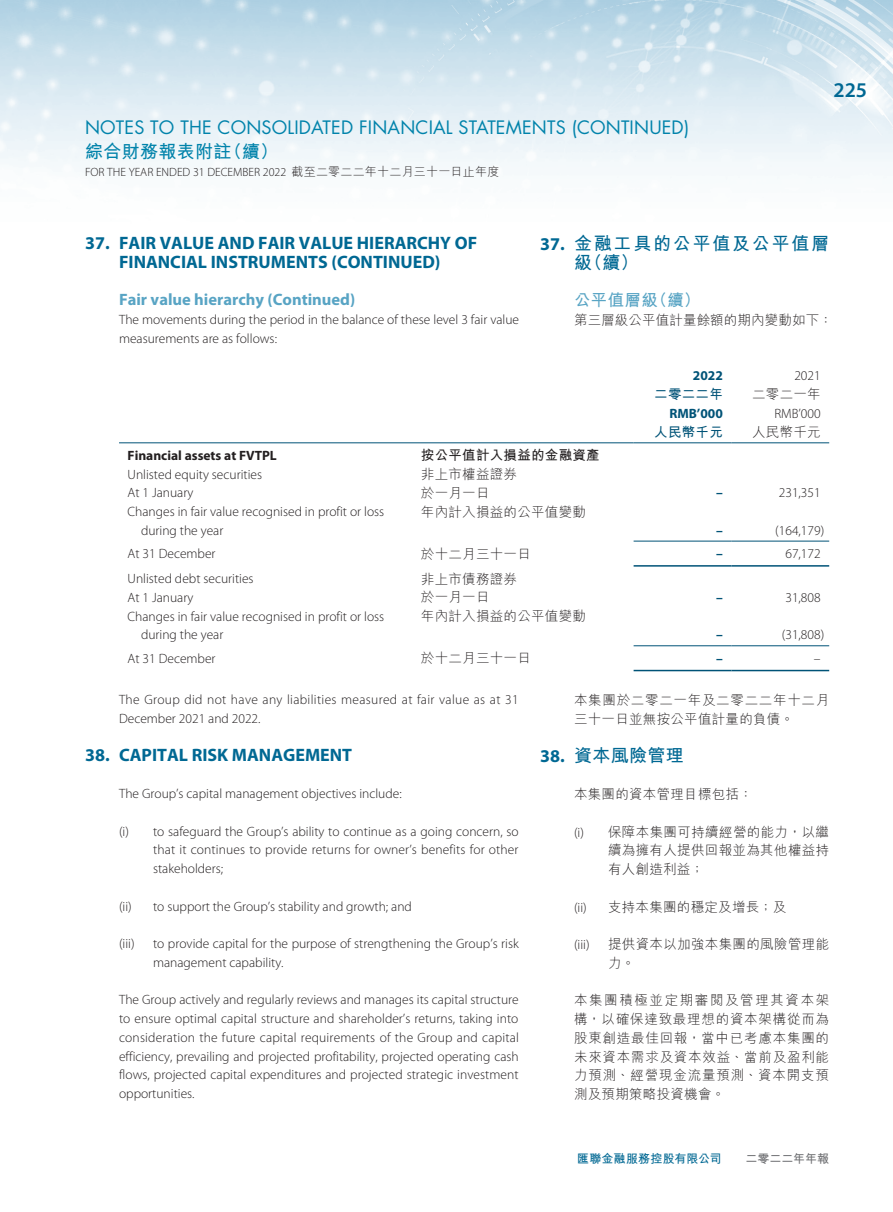
<style>
.page{position:relative;width:893px;height:1212px;background:#fff}
.page>*{position:absolute;margin:0;border:0;box-sizing:border-box;transform-origin:0 0}
.t1{font:600 21px "Myriad Pro";color:#006893}
._01_H1_E{font:700 18px/18.8px "Myriad Pro";color:#006893;text-align:center}
.t2{font:18px "Futura Std";letter-spacing:.01em;color:#0183ab}
._001_H1_C{font:700 18px/18.8px "M Hei HK";letter-spacing:.1em;color:#006893}
.t3{font:700 18px "M Hei HK";letter-spacing:.02em;color:#0183ab}
._02_H2_E{font:700 16.5px "Myriad Pro";color:#58a4c4}
._002_H2_C{font:700 16.5px "M Hei HK";letter-spacing:.02em;color:#58a4c4}
._00_txt_E{font:300 13.5px/18.8px "Myriad Pro";color:#231f20}
._50_Table_txt{font:300 13.5px "Myriad Pro";color:#231f20}
._000_txt_C{font:300 13.5px/18.8px "M Hei HK";letter-spacing:.025em;color:#231f20;text-align:justify}
._00_txt_E-2{font:300 13.5px/18.8px "Myriad Pro";letter-spacing:.025em;color:#231f20}
._50_Table_txt-2{font:300 13.5px "M Hei HK";letter-spacing:.02em;color:#231f20}
._000_txt_C-2{font:300 13.5px/18.8px "M Hei HK";letter-spacing:.055em;color:#231f20}
._50_Table_txt-3{font:700 13.5px "Myriad Pro";color:#231f20}
._50_Table_txt-4{font:700 13.5px "Myriad Pro";color:#005377}
._50_Table_txt-5{font:700 13.5px "M Hei HK";letter-spacing:.02em;color:#231f20}
._50_Table_txt-6{font:700 13.5px "M Hei HK";letter-spacing:.02em;color:#005377}
._000_txt_C-3{font:300 13.5px "Myriad Pro";color:#231f20}
.t4{font:300 12px "Myriad Pro";color:#231f20}
.t5{font:700 12px "M Hei HK";color:#006893}
.t6{font:700 12px "M Hei HK";letter-spacing:-.005em;color:#6c6d70}
.s1{font-family:"M Hei HK"}
.s2{font-family:"Myriad Pro"}
</style>
<div class="page">
<img style="left:0;top:0;width:893px;height:672px">
<hr style="left:119px;top:442px;width:302px;height:1px;background:#005377">
<hr style="left:421px;top:442px;width:213px;height:1px;background:#005377">
<hr style="left:634px;top:442px;width:97px;height:1px;background:#005377">
<hr style="left:731px;top:442px;width:98px;height:1px;background:#005377">
<hr style="left:634px;top:541px;width:97px;height:1px;background:#005377">
<hr style="left:731px;top:541px;width:98px;height:1px;background:#005377">
<hr style="left:634px;top:565px;width:97px;height:2px;background:#005377">
<hr style="left:731px;top:565px;width:98px;height:2px;background:#005377">
<hr style="left:634px;top:645px;width:97px;height:1px;background:#005377">
<hr style="left:731px;top:645px;width:98px;height:1px;background:#005377">
<hr style="left:634px;top:670px;width:97px;height:1px;background:#005377">
<hr style="left:731px;top:670px;width:98px;height:1px;background:#005377">
<h2 class="t2" style="left:85px;top:116px;width:606px">NOTES TO THE CONSOLIDATED FINANCIAL STATEMENTS (CONTINUED)</h2>
<h2 class="t3" style="left:85px;top:138px;width:194px">綜合財務報表附註（續）</h2>
<p class="t4" style="left:85px;top:164px;width:416px">FOR THE YEAR ENDED 31 DECEMBER 2022 <span class="s1">截至二零二二年十二月三十一日止年度</span></p>
<h1 class="t1" style="left:833px;top:76px;width:35px">225</h1>
<p class="_01_H1_E" style="left:85px;top:233px;width:394px">37. FAIR VALUE AND FAIR VALUE HIERARCHY OF<br>FINANCIAL INSTRUMENTS (CONTINUED)</p>
<p class="_02_H2_E" style="left:119px;top:289px;width:238px">Fair value hierarchy (Continued)</p>
<p class="_00_txt_E" style="left:119px;top:310px;width:402px">The movements during the period in the balance of these level 3 fair value measurements are as follows:</p>
<p class="_001_H1_C" style="left:574px;top:232px;width:257px;text-indent:-34px"><span class="s2">37.</span> 金融工具的公平值及公平值層級（續）</p>
<p class="_002_H2_C" style="left:574px;top:288px;width:128px">公平值層級（續）</p>
<p class="_000_txt_C" style="left:574px;top:310px;width:260px">第三層級公平值計量餘額的期內變動如下：</p>
<p class="_50_Table_txt-4" style="left:693px;top:367px;width:31px">2022</p>
<p class="_50_Table_txt" style="left:794px;top:368px;width:28px">2021</p>
<p class="_50_Table_txt-6" style="left:654px;top:385px;width:70px">二零二二年</p>
<p class="_50_Table_txt-2" style="left:752px;top:388px;width:70px">二零二一年</p>
<p class="_50_Table_txt-4" style="left:669px;top:404px;width:55px">RMB’000</p>
<p class="_50_Table_txt" style="left:774px;top:405px;width:48px">RMB’000</p>
<p class="_50_Table_txt-6" style="left:654px;top:422px;width:70px">人民幣千元</p>
<p class="_50_Table_txt-2" style="left:752px;top:425px;width:70px">人民幣千元</p>
<p class="_50_Table_txt-3" style="left:128px;top:446px;width:151px">Financial assets at FVTPL</p>
<p class="_50_Table_txt-5" style="left:421px;top:445px;width:180px">按公平值計入損益的金融資產</p>
<p class="_50_Table_txt" style="left:128px;top:466px;width:136px">Unlisted equity securities</p>
<p class="_50_Table_txt-2" style="left:421px;top:467px;width:98px">非上市權益證券</p>
<p class="_50_Table_txt" style="left:128px;top:485px;width:67px">At 1 January</p>
<p class="_50_Table_txt-2" style="left:421px;top:486px;width:70px">於一月一日</p>
<p class="_50_Table_txt-4" style="left:716px;top:484px;width:8px">–</p>
<p class="_50_Table_txt" style="left:779px;top:485px;width:43px">231,351</p>
<p class="_50_Table_txt" style="left:128px;top:503px;width:258px">Changes in fair value recognised in profit or loss</p>
<p class="_50_Table_txt" style="left:141px;top:522px;width:84px">during the year</p>
<p class="_50_Table_txt-2" style="left:421px;top:505px;width:166px">年內計入損益的公平值變動</p>
<p class="_50_Table_txt-4" style="left:716px;top:521px;width:8px">–</p>
<p class="_50_Table_txt" style="left:775px;top:522px;width:51px">(164,179)</p>
<p class="_50_Table_txt" style="left:128px;top:545px;width:90px">At 31 December</p>
<p class="_50_Table_txt-2" style="left:421px;top:547px;width:111px">於十二月三十一日</p>
<p class="_50_Table_txt-4" style="left:716px;top:545px;width:8px">–</p>
<p class="_50_Table_txt" style="left:785px;top:545px;width:37px">67,172</p>
<p class="_50_Table_txt" style="left:128px;top:570px;width:128px">Unlisted debt securities</p>
<p class="_50_Table_txt-2" style="left:421px;top:572px;width:98px">非上市債務證券</p>
<p class="_50_Table_txt" style="left:128px;top:589px;width:67px">At 1 January</p>
<p class="_50_Table_txt-2" style="left:421px;top:590px;width:70px">於一月一日</p>
<p class="_50_Table_txt-4" style="left:716px;top:588px;width:8px">–</p>
<p class="_50_Table_txt" style="left:785px;top:589px;width:37px">31,808</p>
<p class="_50_Table_txt" style="left:128px;top:608px;width:258px">Changes in fair value recognised in profit or loss</p>
<p class="_50_Table_txt" style="left:141px;top:627px;width:84px">during the year</p>
<p class="_50_Table_txt-2" style="left:421px;top:609px;width:166px">年內計入損益的公平值變動</p>
<p class="_50_Table_txt-4" style="left:716px;top:626px;width:8px">–</p>
<p class="_50_Table_txt" style="left:782px;top:627px;width:44px">(31,808)</p>
<p class="_50_Table_txt" style="left:128px;top:650px;width:90px">At 31 December</p>
<p class="_50_Table_txt-2" style="left:421px;top:651px;width:111px">於十二月三十一日</p>
<p class="_50_Table_txt-4" style="left:716px;top:649px;width:8px">–</p>
<p class="_50_Table_txt" style="left:814px;top:650px;width:8px">–</p>
<p class="_00_txt_E-2" style="left:119px;top:690px;width:401px">The Group did not have any liabilities measured at fair value as at 31<br>December 2021 and 2022.</p>
<p class="_01_H1_E" style="left:85px;top:745px;width:269px">38. CAPITAL RISK MANAGEMENT</p>
<p class="_00_txt_E" style="left:119px;top:784px;width:284px">The Group’s capital management objectives include:</p>
<p class="_00_txt_E" style="left:153px;top:822px;width:367px;text-align:justify;text-indent:-34px">(i) to safeguard the Group’s ability to continue as a going concern, so that it continues to provide returns for owner’s benefits for other stakeholders;</p>
<p class="_00_txt_E" style="left:119px;top:897px;width:294px">(ii) to support the Group’s stability and growth; and</p>
<p class="_00_txt_E" style="left:119px;top:934px;width:17px">(iii)</p>
<p class="_00_txt_E" style="left:153px;top:934px;width:367px">to provide capital for the purpose of strengthening the Group’s risk management capability.</p>
<p class="_00_txt_E" style="left:119px;top:990px;width:401px;text-align:justify">The Group actively and regularly reviews and manages its capital structure to ensure optimal capital structure and shareholder’s returns, taking into consideration the future capital requirements of the Group and capital efficiency, prevailing and projected profitability, projected operating cash flows, projected capital expenditures and projected strategic investment opportunities.</p>
<p class="_000_txt_C-2" style="left:574px;top:691px;width:257px">本集團於二零二一年及二零二二年十二月三十一日並無按公平值計量的負債。</p>
<p class="_001_H1_C" style="left:540px;top:744px;width:145px"><span class="s2">38.</span> 資本風險管理</p>
<p class="_000_txt_C" style="left:574px;top:784px;width:180px">本集團的資本管理目標包括：</p>
<p class="_000_txt_C" style="left:608px;top:822px;width:223px;text-indent:-34px"><span class="s2">(i)</span> 保障本集團可持續經營的能力，以繼續為擁有人提供回報並為其他權益持有人創造利益；</p>
<p class="_000_txt_C" style="left:574px;top:897px;width:214px"><span class="s2">(ii)</span> 支持本集團的穩定及增長；及</p>
<p class="_000_txt_C-3" style="left:574px;top:936px;width:17px">(iii)</p>
<p class="_000_txt_C" style="left:608px;top:934px;width:223px">提供資本以加強本集團的風險管理能力。</p>
<p class="_000_txt_C" style="left:574px;top:991px;width:257px">本集團積極並定期審閱及管理其資本架構，以確保達致最理想的資本架構從而為股東創造最佳回報，當中已考慮本集團的未來資本需求及資本效益、當前及盈利能力預測、經營現金流量預測、資本開支預測及預期策略投資機會。</p>
<p class="t5" style="left:577px;top:1150px;width:146px">匯聯金融服務控股有限公司</p>
<p class="t6" style="left:745px;top:1150px;width:85px">二零二二年年報</p>
</div>
